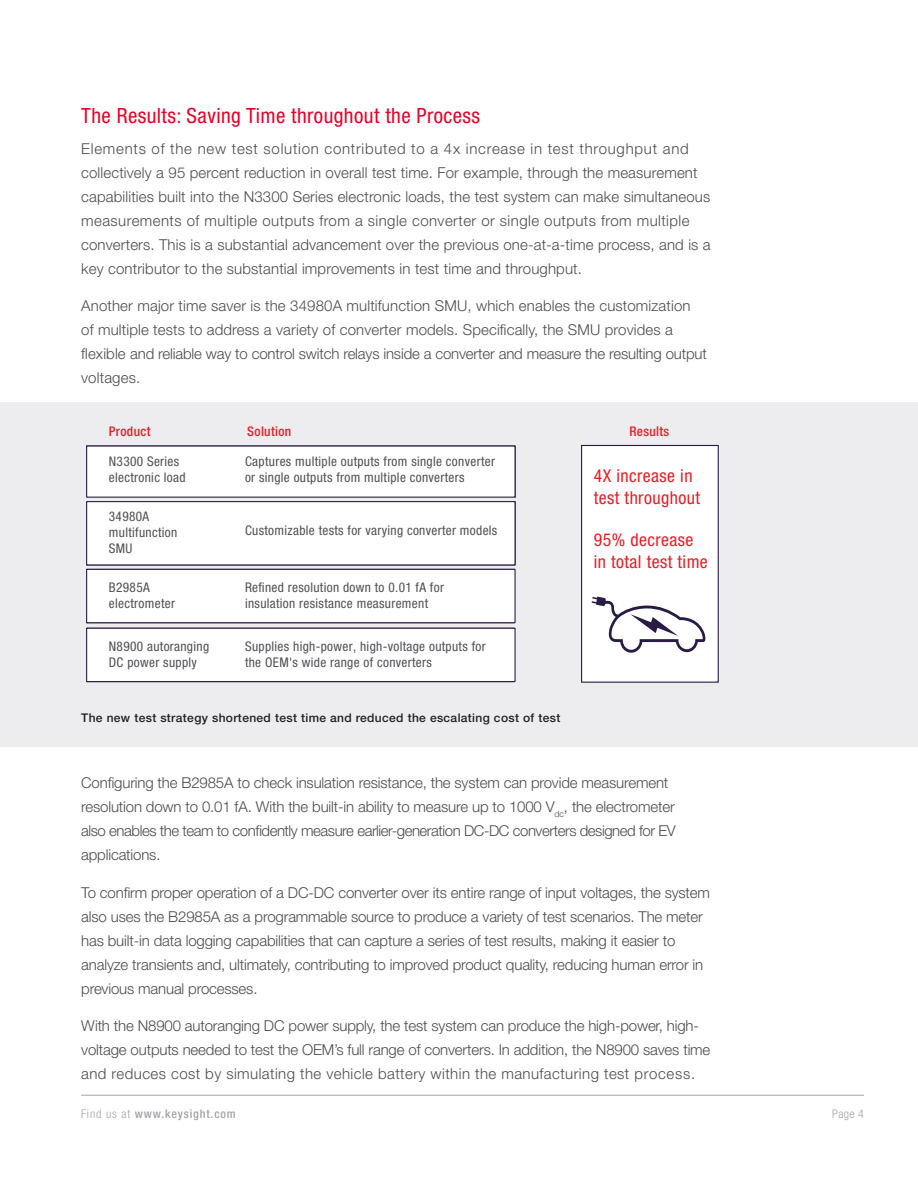
<style>
.page{position:relative;width:918px;height:1188px;background:#fff}
.page>*{position:absolute;margin:0;border:0;box-sizing:border-box;transform-origin:0 0}
.KT_-_Header_2{font:condensed 21px "Helvetica Neue LT Std";letter-spacing:.02em;color:#e90029}
.t1{font:condensed 17.85px/21.3px "Helvetica Neue LT Std";letter-spacing:.025em;color:#ed1c24}
.KT_-_Body_Text{font:300 15px/24px "Helvetica Neue LT Std";letter-spacing:-.01em;color:#4b4c4d}
.KT_-_Body_Text-2{font:300 15px/24px "Helvetica Neue LT Std";letter-spacing:.01em;color:#4b4c4d}
.t2{font:condensed 13.35px/16px "Helvetica Neue LT Std";letter-spacing:.025em;color:#524f56}
.t3{font:500 condensed 13.35px "Helvetica Neue LT Std";letter-spacing:.025em;color:#ed1c24}
.KT_-_Figure_Captions{font:500 12px "Helvetica Neue LT Std";letter-spacing:.03em;color:#231f20}
.t4{font:500 condensed 12px "Helvetica Neue LT Std";letter-spacing:.07em;color:#a4a1a9}
.t5{font:300 condensed 12px "Helvetica Neue LT Std";color:#a4a1a9}
.s1{font-weight:300}
</style>
<div class="page">
<hr style="left:81px;top:1095px;width:783px;height:1px;background:#a4a1a9">
<div style="left:0;top:402px;width:918px;height:345px;background:#edecee"></div>
<div style="left:87px;top:628px;width:428px;height:54px;background:#fff"></div>
<div style="left:86px;top:628px;width:430px;height:54px;border:1px solid #291b44"></div>
<div style="left:87px;top:569px;width:428px;height:54px;background:#fff"></div>
<div style="left:86px;top:569px;width:430px;height:54px;border:1px solid #291b44"></div>
<div style="left:87px;top:502px;width:428px;height:63px;background:#fff"></div>
<div style="left:86px;top:501px;width:430px;height:64px;border:1px solid #291b44"></div>
<div style="left:87px;top:446px;width:428px;height:51px;background:#fff"></div>
<div style="left:86px;top:445px;width:430px;height:53px;border:1px solid #291b44"></div>
<div style="left:582px;top:446px;width:136px;height:236px;background:#fff"></div>
<div style="left:581px;top:445px;width:138px;height:238px;border:1px solid #291b44"></div>
<svg style="left:592px;top:597px;width:114px;height:56px"></svg>
<p class="KT_-_Header_2" style="left:81px;top:103px;width:400px">The Results: Saving Time throughout the Process</p>
<p class="KT_-_Body_Text-2" style="left:81px;top:136px;width:631px">Elements of the new test solution contributed to a 4x increase in test throughput and collectively a 95 percent reduction in overall test time. For example, through the measurement capabilities built into the N3300 Series electronic loads, the test system can make simultaneous measurements of multiple outputs from a single converter or single outputs from multiple converters. This is a substantial advancement over the previous one-at-a-time process, and is a key contributor to the substantial improvements in test time and throughput.</p>
<p class="KT_-_Body_Text-2" style="left:81px;top:294px;width:627px">Another major time saver is the 34980A multifunction SMU, which enables the customization<br>of multiple tests to address a variety of converter models. Specifically, the SMU provides a flexible and reliable way to control switch relays inside a converter and measure the resulting output voltages.</p>
<p class="t3" style="left:109px;top:423px;width:43px">Product</p>
<p class="t3" style="left:247px;top:423px;width:46px">Solution</p>
<p class="t3" style="left:629px;top:423px;width:41px">Results</p>
<p class="t2" style="left:245px;top:453px;width:251px">Captures multiple outputs from single converter or single outputs from multiple converters</p>
<p class="t2" style="left:109px;top:453px;width:78px">N3300 Series electronic load</p>
<p class="t1" style="left:594px;top:465px;width:108px">4X increase in test throughout</p>
<p class="t1" style="left:594px;top:529px;width:116px">95% decrease in total test time</p>
<p class="t2" style="left:109px;top:508px;width:70px">34980A multifunction<br>SMU</p>
<p class="t2" style="left:109px;top:579px;width:68px">B2985A electrometer</p>
<p class="t2" style="left:245px;top:522px;width:254px">Customizable tests for varying converter models</p>
<p class="t2" style="left:245px;top:579px;width:200px">Refined resolution down to 0.01 fA for insulation resistance measurement</p>
<p class="t2" style="left:109px;top:638px;width:102px">N8900 autoranging<br>DC power supply</p>
<p class="t2" style="left:245px;top:638px;width:242px">Supplies high-power, high-voltage outputs for the OEM's wide range of converters</p>
<p class="KT_-_Figure_Captions" style="left:81px;top:711px;width:481px">The new test strategy shortened test time and reduced the escalating cost of test</p>
<p class="KT_-_Body_Text" style="left:81px;top:771px;width:596px">Configuring the B2985A to check insulation resistance, the system can provide measurement resolution down to 0.01 fA. With the built-in ability to measure up to 1000 V<sub>dc</sub>, the electrometer also enables the team to confidently measure earlier-generation DC-DC converters designed for EV applications.</p>
<p class="KT_-_Body_Text" style="left:81px;top:880px;width:630px">To confirm proper operation of a DC-DC converter over its entire range of input voltages, the system also uses the B2985A as a programmable source to produce a variety of test scenarios. The meter has built-in data logging capabilities that can capture a series of test results, making it easier to analyze transients and, ultimately, contributing to improved product quality, reducing human error in previous manual processes.</p>
<p class="KT_-_Body_Text" style="left:81px;top:1014px;width:631px">With the N8900 autoranging DC power supply, the test system can produce the high-power, high&shy;voltage outputs needed to test the OEM’s full range of converters. In addition, the N8900 saves time and reduces cost by simulating the vehicle battery within the manufacturing test process.</p>
<p class="t4" style="left:81px;top:1106px;width:156px"><span class="s1">Find us at</span> www.keysight.com</p>
<p class="t5" style="left:832px;top:1107px;width:33px">Page 4</p>
</div>
